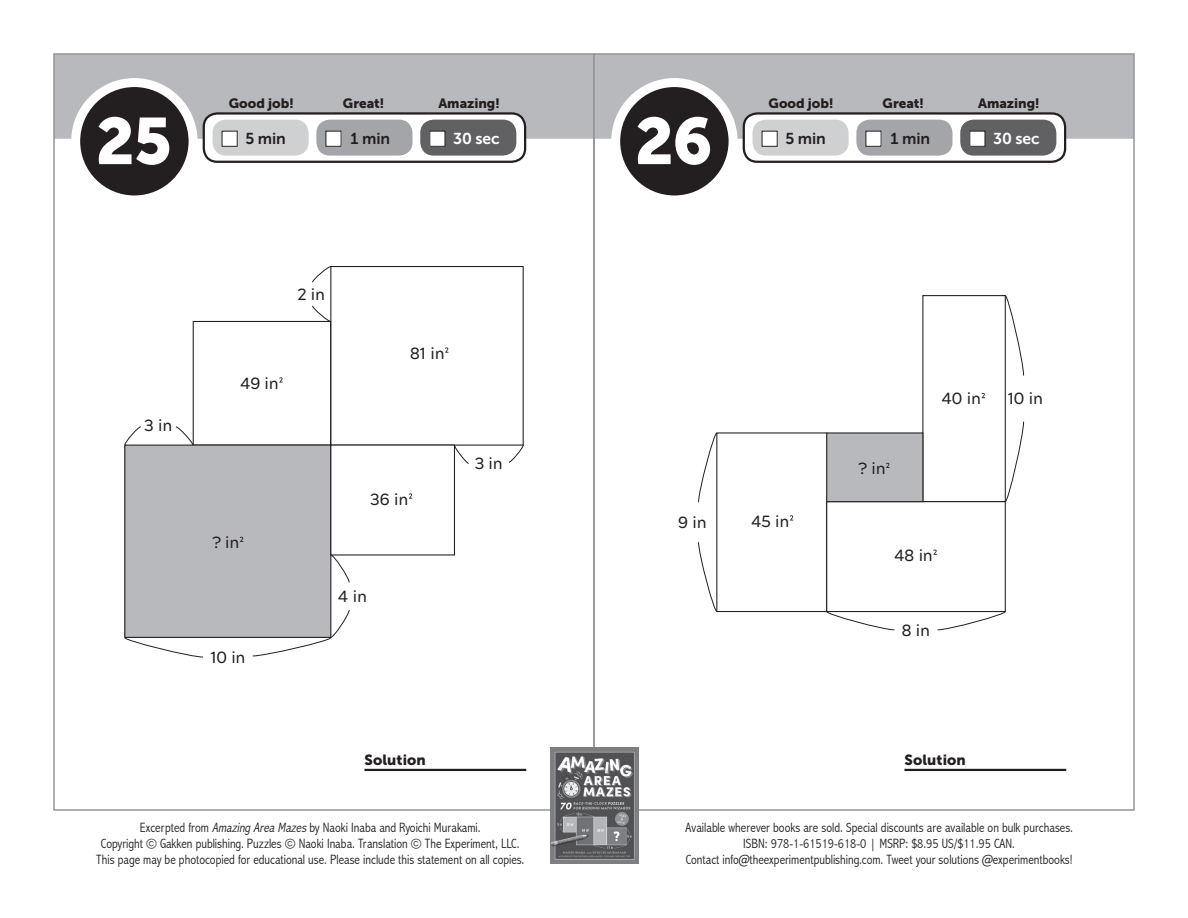
<style>
.page{position:relative;width:1188px;height:918px;background:#fff}
.page>*{position:absolute;margin:0;border:0;box-sizing:border-box;transform-origin:0 0}
.t1{font:65.1px "Museo Sans 900";color:#fff}
.t2{font:500 16.2px "Acherus Grotesque";letter-spacing:-.025em;color:#231f20}
.t3{font:15.75px "Museo Sans 700";letter-spacing:-.01em;color:#231f20}
.t4{font:15.75px "Museo Sans 700";letter-spacing:-.01em;color:#fff}
.t5{font:14.55px "Museo Sans 900";letter-spacing:.005em;color:#231f20}
.t6{font:300 condensed 13.5px/16.2px "Abadi";color:#231f20;text-align:center}
.t7{font:13.5px "Museo Sans 900";color:#231f20}
.s1{font-style:italic}
</style>
<div class="page">
<svg style="left:56px;top:56px;width:536px;height:83px;background:#bdbec0"></svg>
<div style="left:420px;top:120px;width:96px;height:36px;background:#616164;border-radius:13px"></div>
<div style="left:316px;top:120px;width:97px;height:36px;background:#a4a5a9;border-radius:13px"></div>
<div style="left:213px;top:120px;width:96px;height:36px;background:#cfd0d2;border-radius:13px"></div>
<div style="left:222px;top:131px;width:15px;height:15px;background:#fff"></div>
<div style="left:222px;top:131px;width:16px;height:16px;border:1px solid #231f20"></div>
<div style="left:326px;top:131px;width:15px;height:15px;background:#fff"></div>
<div style="left:326px;top:131px;width:15px;height:16px;border:1px solid #231f20"></div>
<div style="left:430px;top:131px;width:15px;height:15px;background:#fff"></div>
<div style="left:430px;top:131px;width:15px;height:16px;border:1px solid #231f20"></div>
<hr style="left:364px;top:769px;width:162px;height:2px;background:#231f20">
<div style="left:330px;top:266px;width:194px;height:180px;border:1px solid #231f20"></div>
<div style="left:193px;top:321px;width:138px;height:125px;border:1px solid #231f20"></div>
<div style="left:125px;top:445px;width:206px;height:192px;background:#b8b9bc"></div>
<svg style="left:455px;top:445px;width:69px;height:19px"></svg>
<div style="left:330px;top:445px;width:125px;height:111px;border:1px solid #231f20"></div>
<svg style="left:312px;top:266px;width:19px;height:56px"></svg>
<svg style="left:124px;top:426px;width:69px;height:20px"></svg>
<svg style="left:124px;top:554px;width:226px;height:104px"></svg>
<svg style="left:445px;top:347px;width:4px;height:6px"></svg>
<svg style="left:279px;top:377px;width:4px;height:6px"></svg>
<svg style="left:240px;top:537px;width:4px;height:5px"></svg>
<svg style="left:409px;top:493px;width:3px;height:6px"></svg>
<div style="left:76px;top:83px;width:117px;height:117px;background:#231f20;border-radius:50%"></div>
<div style="left:71px;top:78px;width:127px;height:126px;border:9px solid #fff;border-radius:50%"></div>
<div style="left:203px;top:112px;width:323px;height:51px;border:2px solid #231f20;border-radius:13px"></div>
<svg style="left:596px;top:56px;width:536px;height:83px;background:#bdbec0"></svg>
<div style="left:960px;top:120px;width:96px;height:36px;background:#616164;border-radius:13px"></div>
<div style="left:856px;top:120px;width:97px;height:36px;background:#a4a5a9;border-radius:13px"></div>
<div style="left:753px;top:120px;width:96px;height:36px;background:#cfd0d2;border-radius:13px"></div>
<div style="left:762px;top:131px;width:15px;height:15px;background:#fff"></div>
<div style="left:762px;top:131px;width:16px;height:16px;border:1px solid #231f20"></div>
<div style="left:866px;top:131px;width:15px;height:15px;background:#fff"></div>
<div style="left:866px;top:131px;width:15px;height:16px;border:1px solid #231f20"></div>
<div style="left:970px;top:131px;width:15px;height:15px;background:#fff"></div>
<div style="left:970px;top:131px;width:15px;height:16px;border:1px solid #231f20"></div>
<hr style="left:904px;top:769px;width:162px;height:2px;background:#231f20">
<svg style="left:826px;top:612px;width:180px;height:18px"></svg>
<svg style="left:698px;top:295px;width:326px;height:317px"></svg>
<div style="left:717px;top:433px;width:110px;height:179px;background:#fff"></div>
<div style="left:827px;top:502px;width:178px;height:110px;background:#fff"></div>
<div style="left:826px;top:501px;width:180px;height:111px;border:1px solid #231f20"></div>
<div style="left:827px;top:433px;width:96px;height:69px;background:#b8b9bc"></div>
<div style="left:826px;top:432px;width:97px;height:70px;border:1px solid #231f20"></div>
<svg style="left:981px;top:393px;width:4px;height:5px"></svg>
<svg style="left:790px;top:515px;width:4px;height:6px"></svg>
<svg style="left:933px;top:550px;width:4px;height:5px"></svg>
<svg style="left:886px;top:463px;width:4px;height:5px"></svg>
<div style="left:616px;top:83px;width:117px;height:117px;background:#231f20;border-radius:50%"></div>
<div style="left:611px;top:78px;width:127px;height:126px;border:9px solid #fff;border-radius:50%"></div>
<div style="left:743px;top:112px;width:323px;height:51px;border:2px solid #231f20;border-radius:13px"></div>
<img style="left:551px;top:748px;width:88px;height:116px">
<h1 class="t1" style="left:96px;top:104px;width:78px">25</h1>
<p class="t7" style="left:229px;top:95px;width:67px">Good job!</p>
<p class="t7" style="left:343px;top:95px;width:43px">Great!</p>
<p class="t7" style="left:438px;top:95px;width:63px">Amazing!</p>
<p class="t3" style="left:245px;top:129px;width:42px">5 min</p>
<p class="t3" style="left:351px;top:129px;width:41px">1 min</p>
<p class="t4" style="left:453px;top:129px;width:48px">30 sec</p>
<p class="t2" style="left:144px;top:412px;width:29px">3 in</p>
<p class="t2" style="left:297px;top:280px;width:29px">2 in</p>
<p class="t2" style="left:240px;top:369px;width:40px">49 in</p>
<p class="t2" style="left:410px;top:340px;width:36px">81 in</p>
<p class="t2" style="left:212px;top:529px;width:28px">? in</p>
<p class="t2" style="left:210px;top:643px;width:37px">10 in</p>
<p class="t2" style="left:370px;top:486px;width:39px">36 in</p>
<p class="t2" style="left:338px;top:583px;width:30px">4 in</p>
<p class="t2" style="left:475px;top:449px;width:29px">3 in</p>
<p class="t5" style="left:364px;top:752px;width:63px">Solution</p>
<p class="t6" style="left:96px;top:819px;width:430px">Excerpted from <span class="s1">Amazing Area Mazes</span>by Naoki Inaba and Ryoichi Murakami.<br>Copyright © Gakken publishing. Puzzles © Naoki Inaba. Translation © The Experiment, LLC.<br>This page may be photocopied for educational use. Please include this statement on all copies.</p>
<h1 class="t1" style="left:635px;top:104px;width:79px">26</h1>
<p class="t7" style="left:768px;top:95px;width:67px">Good job!</p>
<p class="t7" style="left:883px;top:95px;width:43px">Great!</p>
<p class="t7" style="left:978px;top:95px;width:63px">Amazing!</p>
<p class="t3" style="left:785px;top:129px;width:42px">5 min</p>
<p class="t3" style="left:891px;top:129px;width:41px">1 min</p>
<p class="t4" style="left:993px;top:129px;width:48px">30 sec</p>
<p class="t2" style="left:859px;top:455px;width:28px">? in</p>
<p class="t2" style="left:941px;top:385px;width:41px">40 in</p>
<p class="t2" style="left:1008px;top:385px;width:37px">10 in</p>
<p class="t2" style="left:678px;top:509px;width:30px">9 in</p>
<p class="t2" style="left:751px;top:507px;width:40px">45 in</p>
<p class="t2" style="left:894px;top:542px;width:40px">48 in</p>
<p class="t2" style="left:902px;top:616px;width:30px">8 in</p>
<p class="t5" style="left:904px;top:752px;width:63px">Solution</p>
<p class="t6" style="left:685px;top:819px;width:389px">Available wherever books are sold. Special discounts are available on bulk purchases.<br>ISBN: 978-1-61519-618-0 | MSRP: $8.95 US/$11.95 CAN.<br>Contact info@theexperimentpublishing.com. Tweet your solutions @experimentbooks!</p>
</div>
